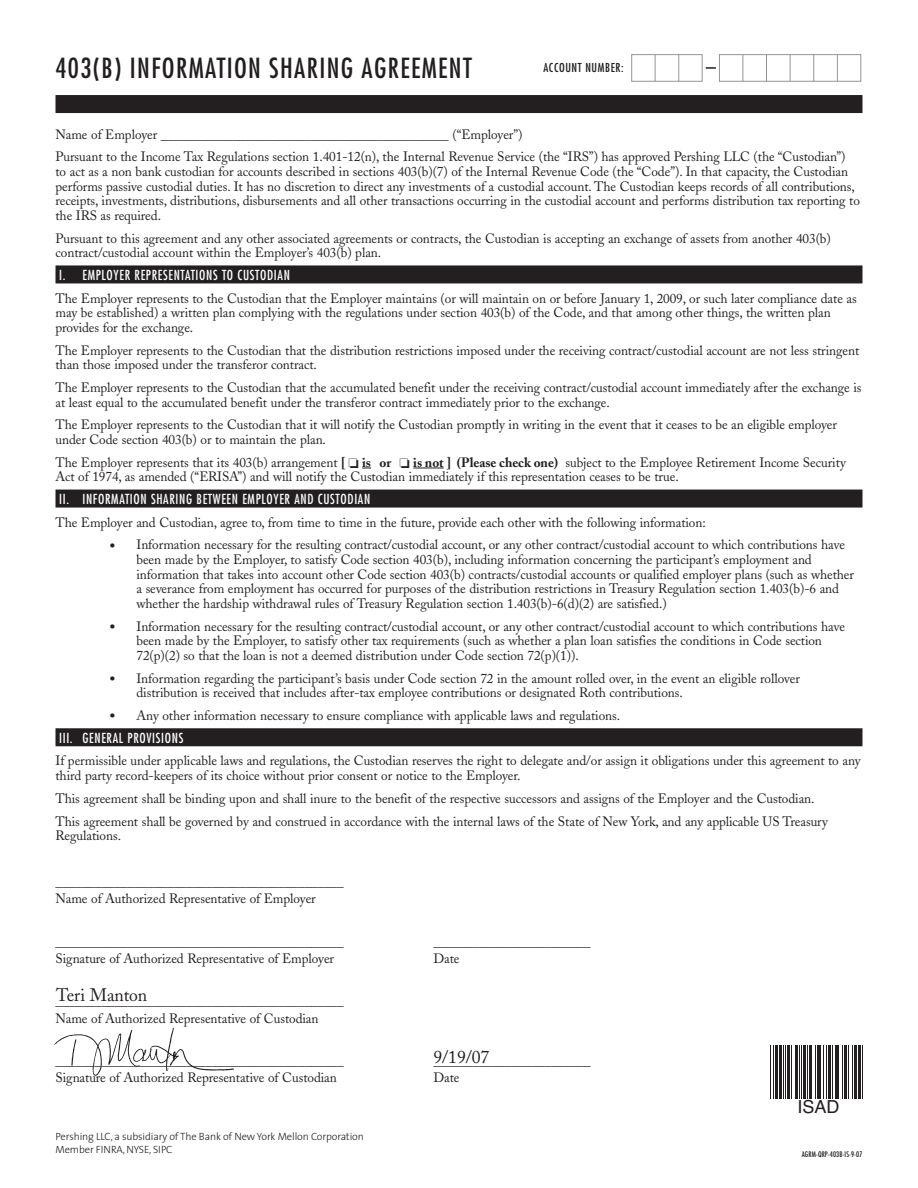
<style>
.page{position:relative;width:918px;height:1188px;background:#fff}
.page>*{position:absolute;margin:0;border:0;box-sizing:border-box;transform-origin:0 0}
.t1{font:condensed 27px "Futura";letter-spacing:.05em;color:#231f20}
.t2{font:18px "Adobe Caslon";letter-spacing:-.005em;color:#231f20}
.t3{font:18px "Helvetica";color:#231f20}
.t4{font:13.5px/14.5px "Adobe Caslon";letter-spacing:-.005em;color:#231f20}
.t5{font:condensed 13.5px "Futura";letter-spacing:.05em;color:#fff}
.t6{font:condensed 12px "Futura";letter-spacing:.05em;color:#231f20}
.t7{font:300 10.5px/12.6px "The Sans";letter-spacing:-.01em;color:#231f20}
.t8{font:condensed 7.5px "Futura";letter-spacing:.015em;color:#231f20}
.s1{font-weight:700}
.s2{font-size:18px}
</style>
<div class="page">
<img style="left:54px;top:1027px;width:180px;height:49px">
<div style="left:56px;top:95px;width:806px;height:18px;background:#231f20"></div>
<div style="left:56px;top:265px;width:806px;height:18px;background:#231f20"></div>
<hr style="left:413px;top:468px;width:31px;height:1px;background:#231f20">
<div style="left:56px;top:490px;width:806px;height:18px;background:#231f20"></div>
<div style="left:56px;top:728px;width:806px;height:18px;background:#231f20"></div>
<div style="left:632px;top:54px;width:70px;height:27px;border:1px solid #939598"></div>
<svg style="left:655px;top:54px;width:1px;height:27px"></svg>
<svg style="left:678px;top:54px;width:1px;height:27px"></svg>
<svg style="left:706px;top:67px;width:10px;height:2px"></svg>
<div style="left:719px;top:54px;width:142px;height:27px;border:1px solid #939598"></div>
<svg style="left:743px;top:54px;width:1px;height:27px"></svg>
<svg style="left:766px;top:54px;width:1px;height:27px"></svg>
<svg style="left:790px;top:54px;width:1px;height:27px"></svg>
<svg style="left:813px;top:54px;width:1px;height:27px"></svg>
<svg style="left:837px;top:54px;width:1px;height:27px"></svg>
<hr style="left:770px;top:1045px;width:1px;height:54px;background:#231f20">
<hr style="left:774px;top:1045px;width:1px;height:54px;background:#231f20">
<hr style="left:776px;top:1045px;width:2px;height:54px;background:#231f20">
<hr style="left:780px;top:1045px;width:2px;height:54px;background:#231f20">
<hr style="left:783px;top:1045px;width:1px;height:54px;background:#231f20">
<hr style="left:786px;top:1045px;width:1px;height:54px;background:#231f20">
<hr style="left:788px;top:1045px;width:2px;height:54px;background:#231f20">
<hr style="left:791px;top:1045px;width:1px;height:54px;background:#231f20">
<hr style="left:795px;top:1045px;width:3px;height:54px;background:#231f20">
<hr style="left:799px;top:1045px;width:1px;height:54px;background:#231f20">
<hr style="left:801px;top:1045px;width:1px;height:54px;background:#231f20">
<hr style="left:803px;top:1045px;width:3px;height:54px;background:#231f20">
<hr style="left:807px;top:1045px;width:1px;height:54px;background:#231f20">
<hr style="left:809px;top:1045px;width:3px;height:54px;background:#231f20">
<hr style="left:815px;top:1045px;width:1px;height:54px;background:#231f20">
<hr style="left:817px;top:1045px;width:2px;height:54px;background:#231f20">
<hr style="left:821px;top:1045px;width:1px;height:54px;background:#231f20">
<hr style="left:823px;top:1045px;width:1px;height:54px;background:#231f20">
<hr style="left:827px;top:1045px;width:1px;height:54px;background:#231f20">
<hr style="left:829px;top:1045px;width:2px;height:54px;background:#231f20">
<hr style="left:832px;top:1045px;width:1px;height:54px;background:#231f20">
<hr style="left:835px;top:1045px;width:1px;height:54px;background:#231f20">
<hr style="left:837px;top:1045px;width:2px;height:54px;background:#231f20">
<hr style="left:842px;top:1045px;width:1px;height:54px;background:#231f20">
<hr style="left:844px;top:1045px;width:3px;height:54px;background:#231f20">
<hr style="left:848px;top:1045px;width:1px;height:54px;background:#231f20">
<hr style="left:852px;top:1045px;width:1px;height:54px;background:#231f20">
<hr style="left:854px;top:1045px;width:2px;height:54px;background:#231f20">
<hr style="left:858px;top:1045px;width:2px;height:54px;background:#231f20">
<hr style="left:862px;top:1045px;width:1px;height:54px;background:#231f20">
<h1 class="t1" style="left:56px;top:56px;width:418px">403(B) INFORMATION SHARING AGREEMENT</h1>
<p class="t6" style="left:543px;top:62px;width:82px">ACCOUNT NUMBER:</p>
<p class="t4" style="left:56px;top:124px;width:791px;line-height:22.6px">Name of Employer ____________________________________________ (“Employer”)<br>Pursuant to the Income Tax Regulations section 1.401-12(n), the Internal Revenue Service (the “IRS”) has approved Pershing LLC (the “Custodian”)</p>
<p class="t4" style="left:56px;top:166px;width:806px">to act as a non bank custodian for accounts described in sections 403(b)(7) of the Internal Revenue Code (the “Code”). In that capacity, the Custodian performs passive custodial duties. It has no discretion to direct any investments of a custodial account. The Custodian keeps records of all contributions, receipts, investments, distributions, disbursements and all other transactions occurring in the custodial account and performs distribution tax reporting to the IRS as required.</p>
<p class="t4" style="left:56px;top:232px;width:777px">Pursuant to this agreement and any other associated agreements or contracts, the Custodian is accepting an exchange of assets from another 403(b) contract/custodial account within the Employer’s 403(b) plan.</p>
<p class="t5" style="left:59px;top:269px;width:232px">I. EMPLOYER REPRESENTATIONS TO CUSTODIAN</p>
<p class="t4" style="left:56px;top:292px;width:803px">The Employer represents to the Custodian that the Employer maintains (or will maintain on or before January 1, 2009, or such later compliance date as may be established) a written plan complying with the regulations under section 403(b) of the Code, and that among other things, the written plan provides for the exchange.</p>
<p class="t4" style="left:56px;top:344px;width:805px">The Employer represents to the Custodian that the distribution restrictions imposed under the receiving contract/custodial account are not less stringent than those imposed under the transferor contract.</p>
<p class="t4" style="left:56px;top:382px;width:808px">The Employer represents to the Custodian that the accumulated benefit under the receiving contract/custodial account immediately after the exchange is at least equal to the accumulated benefit under the transferor contract immediately prior to the exchange.</p>
<p class="t4" style="left:56px;top:419px;width:783px">The Employer represents to the Custodian that it will notify the Custodian promptly in writing in the event that it ceases to be an eligible employer under Code section 403(b) or to maintain the plan.</p>
<p class="t4" style="left:56px;top:456px;width:792px">The Employer represents that its 403(b) arrangement <span class="s1">[</span> ❏ <span class="s1">is or</span> ❏ <span class="s1">is not ] (Please check one)</span> subject to the Employee Retirement Income Security<br>Act of 1974, as amended (“ERISA”) and will notify the Custodian immediately if this representation ceases to be true.</p>
<p class="t5" style="left:59px;top:493px;width:313px">II. INFORMATION SHARING BETWEEN EMPLOYER AND CUSTODIAN</p>
<p class="t4" style="left:56px;top:516px;width:652px">The Employer and Custodian, agree to, from time to time in the future, provide each other with the following information:</p>
<p class="t4" style="left:137px;top:539px;width:719px;text-indent:-27px"><span class="s2">•</span> Information necessary for the resulting contract/custodial account, or any other contract/custodial account to which contributions have been made by the Employer, to satisfy Code section 403(b), including information concerning the participant’s employment and information that takes into account other Code section 403(b) contracts/custodial accounts or qualified employer plans (such as whether a severance from employment has occurred for purposes of the distribution restrictions in Treasury Regulation section 1.403(b)-6 and whether the hardship withdrawal rules of Treasury Regulation section 1.403(b)-6(d)(2) are satisfied.)</p>
<p class="t4" style="left:137px;top:620px;width:710px;text-indent:-27px"><span class="s2">•</span> Information necessary for the resulting contract/custodial account, or any other contract/custodial account to which contributions have been made by the Employer, to satisfy other tax requirements (such as whether a plan loan satisfies the conditions in Code section<br>72(p)(2) so that the loan is not a deemed distribution under Code section 72(p)(1)).</p>
<p class="t4" style="left:137px;top:672px;width:665px;text-indent:-27px"><span class="s2">•</span> Information regarding the participant’s basis under Code section 72 in the amount rolled over, in the event an eligible rollover distribution is received that includes after-tax employee contributions or designated Roth contributions.</p>
<p class="t4" style="left:110px;top:710px;width:512px"><span class="s2">•</span> Any other information necessary to ensure compliance with applicable laws and regulations.</p>
<p class="t5" style="left:59px;top:732px;width:126px">III. GENERAL PROVISIONS</p>
<p class="t4" style="left:56px;top:755px;width:807px">If permissible under applicable laws and regulations, the Custodian reserves the right to delegate and/or assign it obligations under this agreement to any third party record-keepers of its choice without prior consent or notice to the Employer.</p>
<p class="t4" style="left:56px;top:789px;width:774px;line-height:22.6px">This agreement shall be binding upon and shall inure to the benefit of the respective successors and assigns of the Employer and the Custodian.<br>This agreement shall be governed by and construed in accordance with the internal laws of the State of New York, and any applicable US Treasury</p>
<p class="t4" style="left:56px;top:830px;width:67px">Regulations.</p>
<p class="t4" style="left:56px;top:874px;width:290px;line-height:17.1px">____________________________________________<br>Name of Authorized Representative of Employer</p>
<p class="t4" style="left:56px;top:935px;width:290px">____________________________________________</p>
<p class="t4" style="left:433px;top:935px;width:159px">________________________</p>
<p class="t4" style="left:56px;top:952px;width:280px">Signature of Authorized Representative of Employer</p>
<p class="t4" style="left:433px;top:952px;width:28px">Date</p>
<h2 class="t2" style="left:56px;top:988px;width:92px">Teri Manton</h2>
<p class="t4" style="left:56px;top:994px;width:290px;line-height:17.1px">____________________________________________<br>Name of Authorized Representative of Custodian</p>
<h2 class="t2" style="left:434px;top:1050px;width:57px">9/19/07</h2>
<p class="t4" style="left:56px;top:1055px;width:290px">____________________________________________</p>
<p class="t4" style="left:433px;top:1055px;width:159px">________________________</p>
<p class="t4" style="left:56px;top:1072px;width:283px">Signature of Authorized Representative of Custodian</p>
<p class="t4" style="left:433px;top:1072px;width:28px">Date</p>
<p class="t7" style="left:56px;top:1132px;width:310px">Pershing LLC, a subsidiary of The Bank of New York Mellon Corporation<br>Member FINRA, NYSE, SIPC</p>
<h2 class="t3" style="left:797px;top:1100px;width:44px">ISAD</h2>
<p class="t8" style="left:802px;top:1151px;width:62px">AGRM-QRP-403B-IS-9-07</p>
</div>
